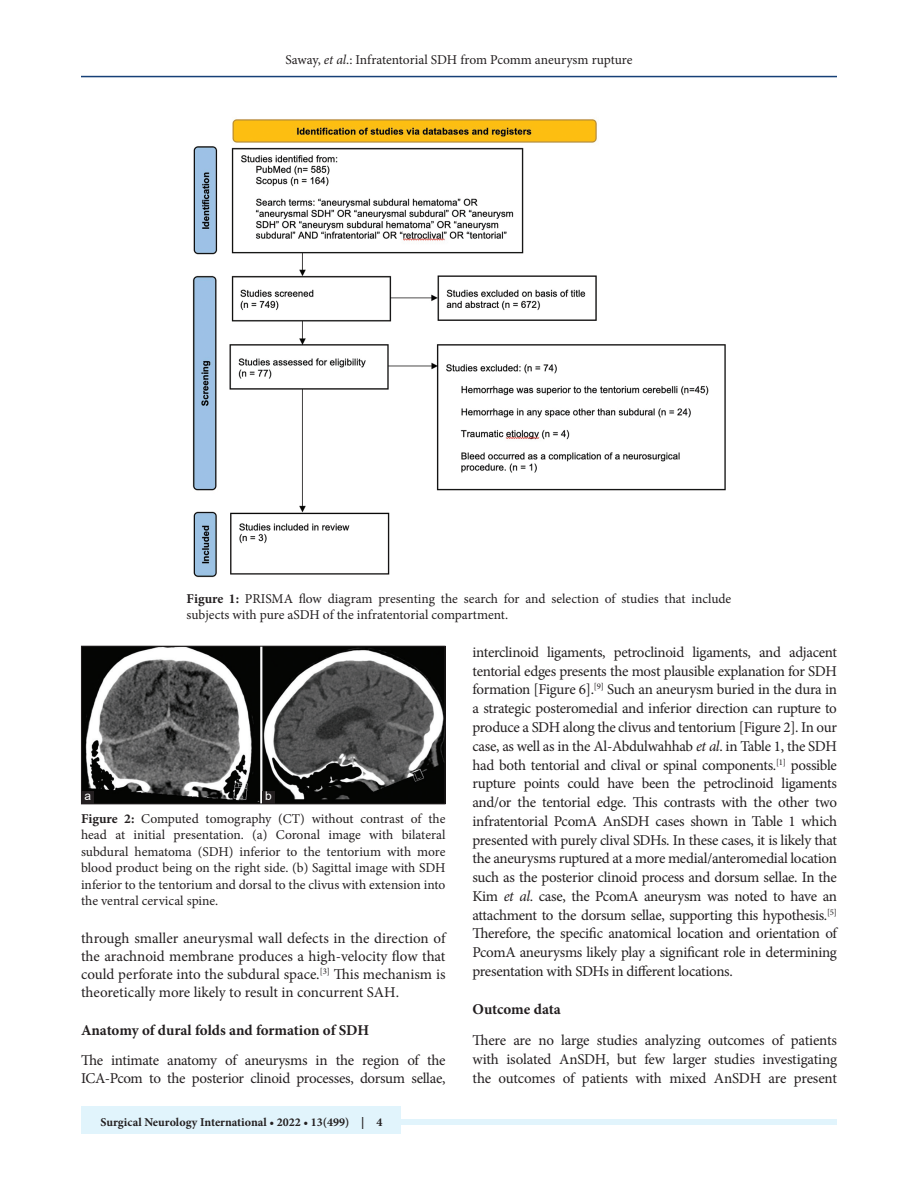
<style>
.page{position:relative;width:918px;height:1188px;background:#fff}
.page>*{position:absolute;margin:0;border:0;box-sizing:border-box;transform-origin:0 0}
.TX{font:15px/18.8px "Minion Pro";letter-spacing:-.02em;color:#231f20;text-align:justify}
.t1{font:700 15px "Minion Pro";letter-spacing:-.005em;color:#231f20}
.FGC{font:13.5px/16.5px "Minion Pro";color:#231f20}
.t2{font:700 12px "Minion Pro";color:#231f20}
.LABEL{font:12px "Arial";color:#fff}
.s1{font-style:italic}
.s2{font-weight:700}
</style>
<div class="page">
<hr style="left:81px;top:76px;width:756px;height:1px;background:#164077">
<div style="left:81px;top:1119px;width:756px;height:6px;background:#e1f4fc"></div>
<div style="left:81px;top:1106px;width:319px;height:28px;background:#e1f4fc"></div>
<img style="left:192px;top:119px;width:534px;height:459px">
<img style="left:83px;top:648px;width:360px;height:154px">
<div style="left:81px;top:646px;width:364px;height:158px;border:1px solid #231f20"></div>
<div style="left:262px;top:791px;width:13px;height:13px;background:#231f20"></div>
<div style="left:81px;top:791px;width:13px;height:13px;background:#231f20"></div>
<p class="FGC" style="left:286px;top:51px;width:348px">Saway, <span class="s1">et al</span>.: Infratentorial SDH from Pcomm aneurysm rupture</p>
<p class="FGC" style="left:187px;top:590px;width:546px"><span class="s2">Figure 1:</span> PRISMA flow diagram presenting the search for and selection of studies that include subjects with pure aSDH of the infratentorial compartment.</p>
<p class="LABEL" style="left:84px;top:787px;width:8px">a</p>
<p class="LABEL" style="left:265px;top:787px;width:8px">b</p>
<p class="FGC" style="left:81px;top:810px;width:366px;text-align:justify"><span class="s2">Figure 2:</span> Computed tomography (CT) without contrast of the head at initial presentation. (a) Coronal image with bilateral subdural hematoma (SDH) inferior to the tentorium with more blood product being on the right side. (b) Sagittal image with SDH inferior to the tentorium and dorsal to the clivus with extension into the ventral cervical spine.</p>
<p class="TX" style="left:81px;top:929px;width:366px;line-height:18px">through smaller aneurysmal wall defects in the direction of the arachnoid membrane produces a high-velocity flow that could perforate into the subdural space.<sup>[3]</sup> This mechanism is theoretically more likely to result in concurrent SAH.</p>
<h2 class="t1" style="left:81px;top:1019px;width:290px">Anatomy of dural folds and formation of SDH</h2>
<p class="TX" style="left:81px;top:1051px;width:366px;line-height:18px">The intimate anatomy of aneurysms in the region of the<br>ICA-Pcom to the posterior clinoid processes, dorsum sellae,</p>
<p class="t2" style="left:100px;top:1113px;width:284px">Surgical Neurology International • 2022 • 13(499) | 4</p>
<p class="TX" style="left:472px;top:643px;width:366px">interclinoid ligaments, petroclinoid ligaments, and adjacent tentorial edges presents the most plausible explanation for SDH formation [Figure 6].<sup>[9]</sup> Such an aneurysm buried in the dura in a strategic posteromedial and inferior direction can rupture to produce a SDH along the clivus and tentorium [Figure 2]. In our case, as well as in the Al-Abdulwahhab <span class="s1">et al</span>. in Table 1, the SDH had both tentorial and clival or spinal components.<sup>[1]</sup> possible rupture points could have been the petroclinoid ligaments and/or the tentorial edge. This contrasts with the other two infratentorial PcomA AnSDH cases shown in Table 1 which presented with purely clival SDHs. In these cases, it is likely that the aneurysms ruptured at a more medial/anteromedial location such as the posterior clinoid process and dorsum sellae. In the Kim <span class="s1">et al</span>. case, the PcomA aneurysm was noted to have an attachment to the dorsum sellae, supporting this hypothesis.<sup>[5] </sup>Therefore, the specific anatomical location and orientation of PcomA aneurysms likely play a significant role in determining presentation with SDHs in different locations.</p>
<h2 class="t1" style="left:472px;top:999px;width:90px">Outcome data</h2>
<p class="TX" style="left:472px;top:1031px;width:366px">There are no large studies analyzing outcomes of patients with isolated AnSDH, but few larger studies investigating the outcomes of patients with mixed AnSDH are present</p>
</div>
